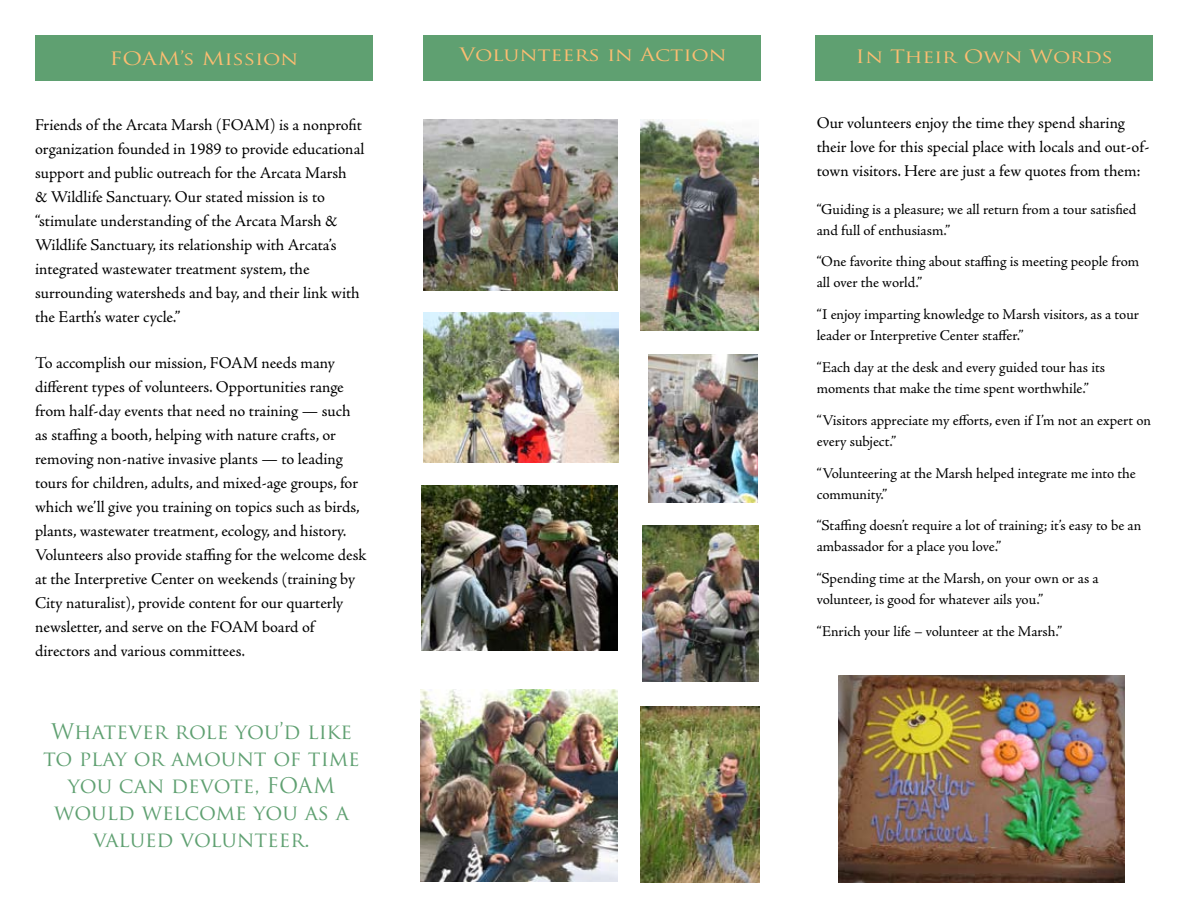
<style>
.page{position:relative;width:1188px;height:918px;background:#fff}
.page>*{position:absolute;margin:0;border:0;box-sizing:border-box;transform-origin:0 0}
.t1{font:21px/27px "Trajan Pro";color:#5fa071;text-align:center}
.t2{font:18px "Trajan Pro";color:#fcbd72;scale:1.2 1}
.t3{font:16.5px/24px "Adobe Jenson Pro";letter-spacing:-.005em;color:#000}
.t4{font:15px/21px "Adobe Jenson Pro";letter-spacing:-.005em;color:#000}
</style>
<div class="page">
<div style="left:35px;top:35px;width:338px;height:45px;background:#5fa071"></div>
<div style="left:423px;top:35px;width:338px;height:45px;background:#5fa071"></div>
<div style="left:815px;top:35px;width:338px;height:45px;background:#5fa071"></div>
<img style="left:648px;top:354px;width:110px;height:149px">
<img style="left:640px;top:119px;width:119px;height:212px">
<img style="left:423px;top:119px;width:195px;height:171px">
<img style="left:423px;top:313px;width:196px;height:150px">
<img style="left:643px;top:525px;width:116px;height:156px">
<img style="left:422px;top:485px;width:196px;height:165px">
<img style="left:421px;top:689px;width:196px;height:192px">
<img style="left:640px;top:706px;width:119px;height:177px">
<img style="left:838px;top:676px;width:287px;height:207px">
<p class="t2" style="left:110px;top:47px;width:159px">FOAM’s Mission</p>
<p class="t2" style="left:459px;top:43px;width:224px">Volunteers in Action</p>
<p class="t3" style="left:35px;top:114px;width:331px">Friends of the Arcata Marsh (FOAM) is a nonprofit organization founded in 1989 to provide educational support and public outreach for the Arcata Marsh<br>&amp; Wildlife Sanctuary. Our stated mission is to “stimulate understanding of the Arcata Marsh &amp; Wildlife Sanctuary, its relationship with Arcata’s integrated wastewater treatment system, the surrounding watersheds and bay, and their link with the Earth’s water cycle.”</p>
<p class="t3" style="left:35px;top:351px;width:333px">To accomplish our mission, FOAM needs many different types of volunteers. Opportunities range from half-day events that need no training — such as staffing a booth, helping with nature crafts, or removing non-native invasive plants — to leading tours for children, adults, and mixed-age groups, for which we’ll give you training on topics such as birds, plants, wastewater treatment, ecology, and history.<br>Volunteers also provide staffing for the welcome desk at the Interpretive Center on weekends (training by City naturalist), provide content for our quarterly newsletter, and serve on the FOAM board of directors and various committees.</p>
<p class="t1" style="left:43px;top:718px;width:318px">Whatever role you’d like to play or amount of time you can devote, FOAM would welcome you as a valued volunteer.</p>
<p class="t2" style="left:856px;top:45px;width:216px">In Their Own Words</p>
<p class="t3" style="left:817px;top:112px;width:334px">Our volunteers enjoy the time they spend sharing their love for this special place with locals and out-of&shy;town visitors. Here are just a few quotes from them:</p>
<p class="t4" style="left:817px;top:199px;width:321px">“Guiding is a pleasure; we all return from a tour satisfied and full of enthusiasm.”</p>
<p class="t4" style="left:817px;top:252px;width:324px">“One favorite thing about staffing is meeting people from all over the world.”</p>
<p class="t4" style="left:817px;top:304px;width:324px">“I enjoy imparting knowledge to Marsh visitors, as a tour leader or Interpretive Center staffer.”</p>
<p class="t4" style="left:817px;top:357px;width:290px">“Each day at the desk and every guided tour has its moments that make the time spent worthwhile.”</p>
<p class="t4" style="left:817px;top:410px;width:336px">“Visitors appreciate my efforts, even if I’m not an expert on every subject.”</p>
<p class="t4" style="left:817px;top:463px;width:320px">“Volunteering at the Marsh helped integrate me into the community.”</p>
<p class="t4" style="left:817px;top:516px;width:326px">“Staffing doesn’t require a lot of training; it’s easy to be an ambassador for a place you love.”</p>
<p class="t4" style="left:817px;top:568px;width:283px">“Spending time at the Marsh, on your own or as a volunteer, is good for whatever ails you.”</p>
<p class="t4" style="left:817px;top:621px;width:247px">“Enrich your life – volunteer at the Marsh.”</p>
</div>
